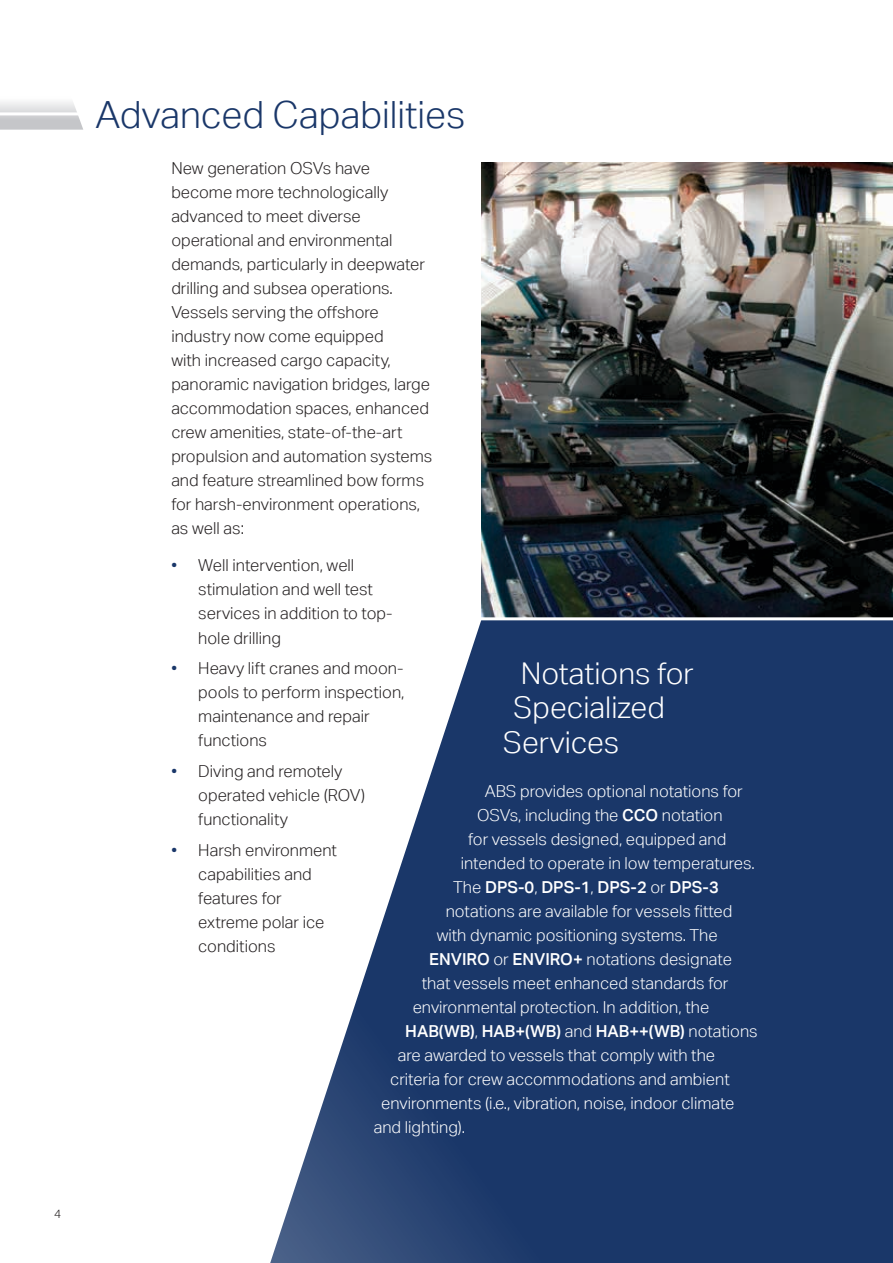
<style>
.page{position:relative;width:893px;height:1263px;background:#fff}
.page>*{position:absolute;margin:0;border:0;box-sizing:border-box;transform-origin:0 0}
.t1{font:300 37.5px "Aktiv Grotesk";color:#1a3769}
.t2{font:300 30px "Aktiv Grotesk";color:#fff}
.t3{font:300 16.5px/24px "Aktiv Grotesk";color:#231f20}
.t4{font:300 16.5px "Aktiv Grotesk";color:#fff}
.t5{font:500 16.5px "Aktiv Grotesk";color:#fff}
.t6{font:300 12px "Aktiv Grotesk";color:#231f20}
.s1{color:#1a3769}
.s2{font-weight:500}
.s3{font-weight:300}
</style>
<div class="page">
<img style="left:481px;top:162px;width:412px;height:455px">
<svg style="left:270px;top:620px;width:623px;height:643px;fill:#1a3769"></svg>
<svg style="left:0;top:102px;width:83px;height:28px;background:#d7d7d9"></svg>
<hr style="left:0;top:112px;width:86px;height:3px;background:#fff">
<p class="t6" style="left:54px;top:1206px;width:9px">4</p>
<h1 class="t1" style="left:96px;top:93px;width:371px">Advanced Capabilities</h1>
<p class="t3" style="left:171px;top:156px;width:262px">New generation OSVs have become more technologically advanced to meet diverse operational and environmental demands, particularly in deepwater drilling and subsea operations.<br>Vessels serving the offshore industry now come equipped<br>with increased cargo capacity, panoramic navigation bridges, large accommodation spaces, enhanced crew amenities, state-of-the-art propulsion and automation systems and feature streamlined bow forms for harsh-environment operations, as well as:</p>
<p class="t3" style="left:198px;top:554px;width:196px;text-indent:-27px"><span class="s1">•</span> Well intervention, well stimulation and well test services in addition to top&shy;hole drilling</p>
<p class="t3" style="left:198px;top:656px;width:208px;text-indent:-27px"><span class="s1">•</span> Heavy lift cranes and moon&shy;pools to perform inspection, maintenance and repair functions</p>
<p class="t3" style="left:198px;top:759px;width:168px;text-indent:-27px"><span class="s1">•</span> Diving and remotely operated vehicle (ROV) functionality</p>
<p class="t3" style="left:198px;top:838px;width:140px;text-indent:-27px"><span class="s1">•</span> Harsh environment capabilities and features for extreme polar ice conditions</p>
<h2 class="t2" style="left:521px;top:656px;width:174px">Notations for</h2>
<h2 class="t2" style="left:513px;top:690px;width:153px">Specialized</h2>
<h2 class="t2" style="left:503px;top:725px;width:118px">Services</h2>
<p class="t4" style="left:485px;top:781px;width:260px">ABS provides optional notations for</p>
<p class="t4" style="left:477px;top:805px;width:247px">OSVs, including the <span class="s2">CCO</span> notation</p>
<p class="t4" style="left:468px;top:829px;width:260px">for vessels designed, equipped and</p>
<p class="t4" style="left:461px;top:853px;width:295px">intended to operate in low temperatures.</p>
<p class="t5" style="left:453px;top:877px;width:267px"><span class="s3">The</span> DPS-0<span class="s3">,</span> DPS-1<span class="s3">,</span> DPS-2 <span class="s3">or</span> DPS-3</p>
<p class="t4" style="left:446px;top:901px;width:288px">notations are available for vessels fitted</p>
<p class="t4" style="left:437px;top:925px;width:282px">with dynamic positioning systems. The</p>
<p class="t4" style="left:429px;top:949px;width:304px"><span class="s2">ENVIRO</span> or <span class="s2">ENVIRO+</span> notations designate</p>
<p class="t4" style="left:422px;top:973px;width:308px">that vessels meet enhanced standards for</p>
<p class="t4" style="left:413px;top:998px;width:298px">environmental protection. In addition, the</p>
<p class="t5" style="left:405px;top:1021px;width:354px">HAB(WB)<span class="s3">,</span> HAB+(WB) <span class="s3">and</span> HAB++(WB) <span class="s3">notations</span></p>
<p class="t4" style="left:398px;top:1046px;width:319px">are awarded to vessels that comply with the</p>
<p class="t4" style="left:390px;top:1070px;width:341px">criteria for crew accommodations and ambient</p>
<p class="t4" style="left:381px;top:1094px;width:355px">environments (i.e., vibration, noise, indoor climate</p>
<p class="t4" style="left:374px;top:1118px;width:93px">and lighting).</p>
</div>
